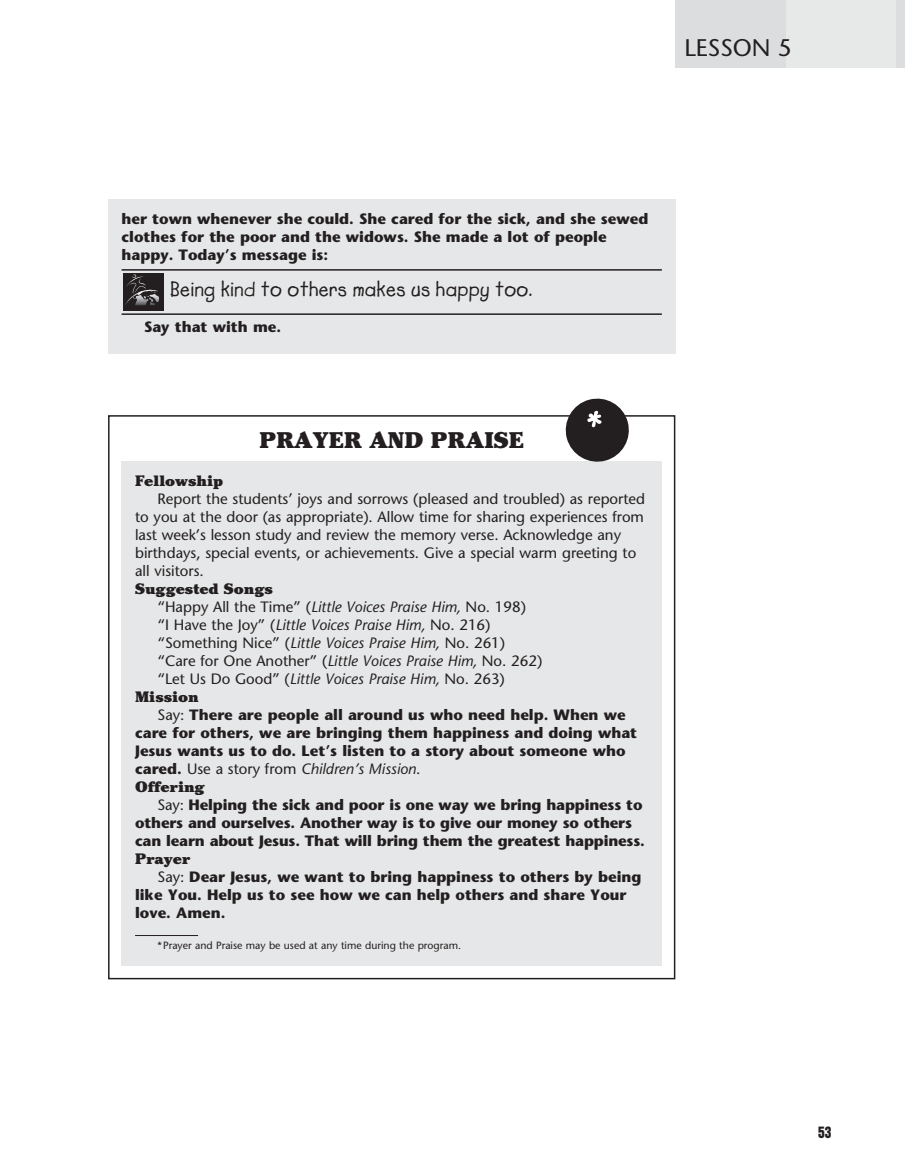
<style>
.page{position:relative;width:905px;height:1175px;background:#fff}
.page>*{position:absolute;margin:0;border:0;box-sizing:border-box;transform-origin:0 0}
.t1{font:24px "Stone Sans";color:#231f20}
.t2{font:900 22.5px "Cheltenham";color:#231f20}
.t3{font:21px "Lemonade ICG Bold";letter-spacing:.015em;color:#231f20}
.t4{font:700 15px/18px "Stone Sans";color:#231f20}
.t5{font:15px/18px "Stone Sans";color:#231f20}
.t6{font:900 15px "Cheltenham";color:#231f20}
.t7{font:700 condensed 15px "Placard";color:#231f20}
.t8{font:10.5px "Stone Sans";color:#231f20}
.s1{font-style:italic}
.s2{font-weight:400}
.s3{font-weight:400;font-style:italic}
</style>
<div class="page">
<div style="left:675px;top:0;width:110px;height:68px;background:#dcddde"></div>
<div style="left:785px;top:0;width:111px;height:68px;background:#e7e8e8"></div>
<div style="left:896px;top:0;width:8px;height:68px;background:#dcddde"></div>
<div style="left:108px;top:200px;width:567px;height:154px;background:#e6e7e8"></div>
<hr style="left:122px;top:269px;width:540px;height:2px;background:#231f20">
<hr style="left:122px;top:313px;width:540px;height:2px;background:#231f20">
<div style="left:123px;top:273px;width:40px;height:37px;background:#231f20"></div>
<svg style="left:125px;top:274px;width:34px;height:32px"></svg>
<div style="left:108px;top:415px;width:567px;height:564px;border:2px solid #231f20"></div>
<div style="left:122px;top:461px;width:540px;height:504px;background:#e6e7e8"></div>
<hr style="left:135px;top:935px;width:63px;height:1px;background:#231f20">
<svg style="left:562px;top:398px;width:70px;height:64px"></svg>
<h1 class="t1" style="left:684px;top:38px;width:109px">LESSON 5</h1>
<p class="t4" style="left:122px;top:211px;width:528px">her town whenever she could. She cared for the sick, and she sewed clothes for the poor and the widows. She made a lot of people happy. Today’s message is:</p>
<h3 class="t3" style="left:170px;top:282px;width:363px">Being kind to others makes us happy too.</h3>
<p class="t4" style="left:144px;top:319px;width:139px">Say that with me.</p>
<h2 class="t2" style="left:259px;top:432px;width:266px">PRAYER AND PRAISE</h2>
<p class="t6" style="left:135px;top:475px;width:90px">Fellowship</p>
<p class="t5" style="left:135px;top:491px;width:511px;text-indent:22px">Report the students’ joys and sorrows (pleased and troubled) as reported to you at the door (as appropriate). Allow time for sharing experiences from last week’s lesson study and review the memory verse. Acknowledge any birthdays, special events, or achievements. Give a special warm greeting to all visitors.</p>
<p class="t6" style="left:135px;top:583px;width:139px">Suggested Songs</p>
<p class="t5" style="left:157px;top:599px;width:386px">“Happy All the Time” (<span class="s1">Little Voices Praise Him,</span> No. 198)<br>“I Have the Joy” (<span class="s1">Little Voices Praise Him,</span> No. 216) “Something Nice” (<span class="s1">Little Voices Praise Him,</span> No. 261) “Care for One Another” (<span class="s1">Little Voices Praise Him,</span> No. 262) “Let Us Do Good” (<span class="s1">Little Voices Praise Him,</span> No. 263)</p>
<p class="t6" style="left:135px;top:691px;width:65px">Mission</p>
<p class="t4" style="left:135px;top:707px;width:503px;text-indent:22px"><span class="s2">Say:</span> There are people all around us who need help. When we care for others, we are bringing them happiness and doing what Jesus wants us to do. Let’s listen to a story about someone who cared. <span class="s2">Use a story from</span> <span class="s3">Children’s Mission</span><span class="s2">.</span></p>
<p class="t6" style="left:135px;top:781px;width:71px">Offering</p>
<p class="t4" style="left:135px;top:797px;width:511px;text-indent:23px"><span class="s2">Say:</span> Helping the sick and poor is one way we bring happiness to others and ourselves. Another way is to give our money so others can learn about Jesus. That will bring them the greatest happiness.</p>
<p class="t6" style="left:135px;top:853px;width:57px">Prayer</p>
<p class="t4" style="left:135px;top:869px;width:508px;text-indent:22px"><span class="s2">Say:</span> Dear Jesus, we want to bring happiness to others by being like You. Help us to see how we can help others and share Your love. Amen.</p>
<p class="t8" style="left:158px;top:941px;width:305px">*Prayer and Praise may be used at any time during the program.</p>
<p class="t7" style="left:818px;top:1126px;width:15px">53</p>
</div>
